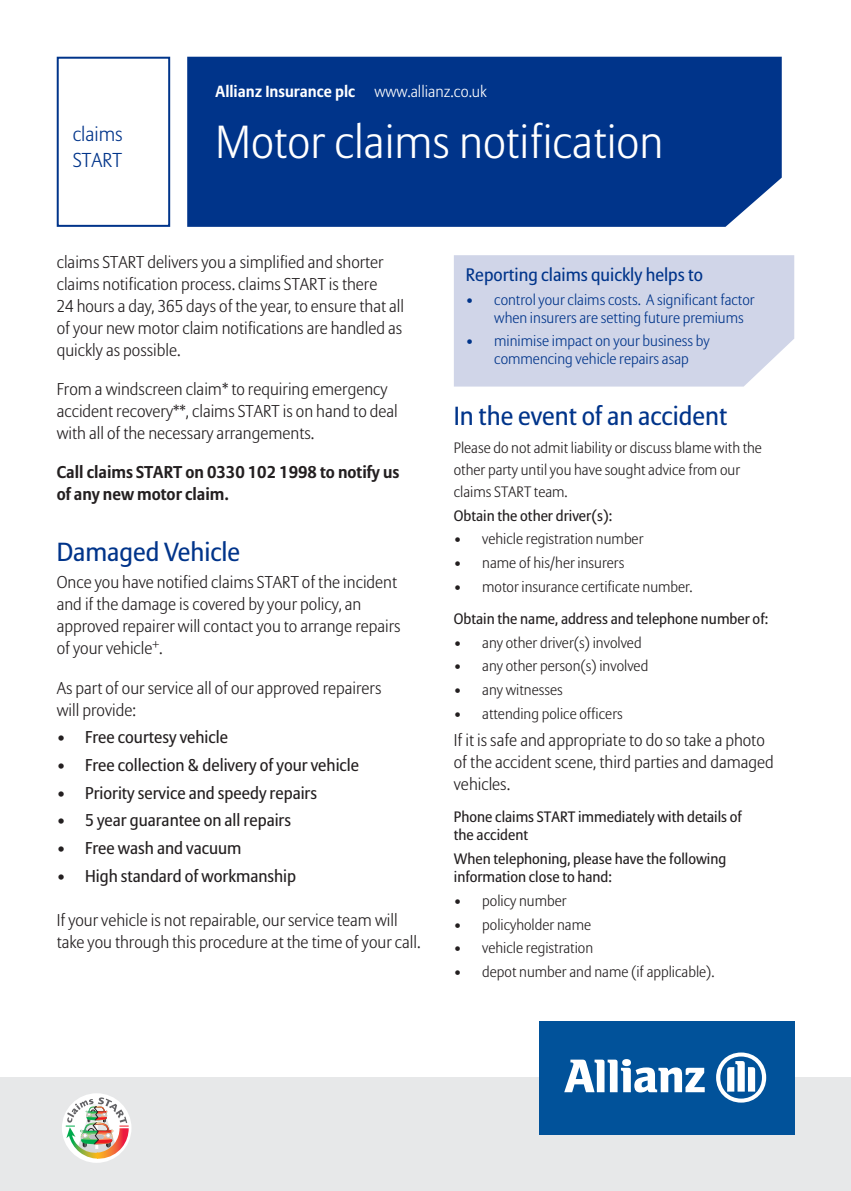
<style>
.page{position:relative;width:851px;height:1191px;background:#fff}
.page>*{position:absolute;margin:0;border:0;box-sizing:border-box;transform-origin:0 0}
.t1{font:300 46px "Allianz Sans";color:#fff}
.t2{font:26px "Allianz Sans";color:#00348a}
.t3{font:300 20px/26.4px "Allianz Sans";color:#00348a}
.t4{font:18px "Allianz Sans";color:#00348a}
.t5{font:300 17px/22px "Allianz Sans";color:#231f20}
.t6{font:17px "Allianz Sans";color:#231f20}
.t7{font:700 17px/22px "Allianz Sans";color:#231f20}
.t8{font:700 16px "Allianz Sans";color:#fff}
.t9{font:300 15px/22px "Allianz Sans";color:#231f20}
.t10{font:15px/18px "Allianz Sans";color:#231f20}
.t11{font:300 15px/18px "Allianz Sans";color:#00348a}
.s1{font-weight:300}
</style>
<div class="page">
<div style="left:0;top:1077px;width:850px;height:114px;background:#e7e8e9"></div>
<div style="left:539px;top:1020px;width:255px;height:114px;background:#01529a"></div>
<svg style="left:564px;top:1059px;width:140px;height:33px"></svg>
<svg style="left:716px;top:1052px;width:50px;height:50px"></svg>
<div style="left:187px;top:57px;width:594px;height:170px;background:#00348a"></div>
<div style="left:57px;top:57px;width:113px;height:170px;border:2px solid #00348a"></div>
<div style="left:62px;top:1093px;width:69px;height:69px;background:#fff;border-radius:50%"></div>
<img style="left:66px;top:1097px;width:63px;height:65px">
<div style="left:454px;top:255px;width:340px;height:131px;background:#d0d5e8"></div>
<p class="t3" style="left:73px;top:122px;width:52px">claims<br>START</p>
<p class="t8" style="left:215px;top:85px;width:273px">Allianz Insurance plc <span class="s1">www.allianz.co.uk</span></p>
<h1 class="t1" style="left:215px;top:123px;width:449px">Motor claims notification</h1>
<p class="t5" style="left:57px;top:253px;width:349px">claims START delivers you a simplified and shorter claims notification process. claims START is there<br>24 hours a day, 365 days of the year, to ensure that all of your new motor claim notifications are handled as quickly as possible.</p>
<p class="t5" style="left:57px;top:380px;width:342px">From a windscreen claim* to requiring emergency accident recovery**, claims START is on hand to deal with all of the necessary arrangements.</p>
<p class="t7" style="left:57px;top:463px;width:344px">Call claims START on 0330 102 1998 to notify us of any new motor claim.</p>
<h2 class="t2" style="left:57px;top:541px;width:185px">Damaged Vehicle</h2>
<p class="t5" style="left:57px;top:573px;width:345px">Once you have notified claims START of the incident and if the damage is covered by your policy, an approved repairer will contact you to arrange repairs of your vehicle<sup>+</sup>.</p>
<p class="t5" style="left:57px;top:678px;width:326px">As part of our service all of our approved repairers will provide:</p>
<p class="t6" style="left:57px;top:730px;width:173px">• Free courtesy vehicle</p>
<p class="t6" style="left:57px;top:758px;width:304px">• Free collection &amp; delivery of your vehicle</p>
<p class="t6" style="left:57px;top:785px;width:262px">• Priority service and speedy repairs</p>
<p class="t6" style="left:57px;top:813px;width:236px">• 5 year guarantee on all repairs</p>
<p class="t6" style="left:57px;top:841px;width:186px">• Free wash and vacuum</p>
<p class="t6" style="left:57px;top:868px;width:241px">• High standard of workmanship</p>
<p class="t5" style="left:57px;top:910px;width:365px">If your vehicle is not repairable, our service team will take you through this procedure at the time of your call.</p>
<p class="t4" style="left:466px;top:267px;width:238px">Reporting claims quickly helps to</p>
<p class="t11" style="left:494px;top:292px;width:262px;text-indent:-28px">• control your claims costs. A significant factor when insurers are setting future premiums</p>
<p class="t11" style="left:466px;top:333px;width:245px;text-align:center">• minimise impact on your business by commencing vehicle repairs asap</p>
<h2 class="t2" style="left:454px;top:405px;width:275px">In the event of an accident</h2>
<p class="t9" style="left:454px;top:438px;width:309px">Please do not admit liability or discuss blame with the other party until you have sought advice from our claims START team.</p>
<p class="t10" style="left:454px;top:508px;width:160px">Obtain the other driver(s):</p>
<p class="t9" style="left:454px;top:529px;width:191px">• vehicle registration number</p>
<p class="t9" style="left:454px;top:553px;width:172px">• name of his/her insurers</p>
<p class="t9" style="left:454px;top:577px;width:240px">• motor insurance certificate number.</p>
<p class="t10" style="left:454px;top:611px;width:316px">Obtain the name, address and telephone number of:</p>
<p class="t9" style="left:454px;top:632px;width:189px">• any other driver(s) involved</p>
<p class="t9" style="left:454px;top:656px;width:196px">• any other person(s) involved</p>
<p class="t9" style="left:454px;top:680px;width:110px">• any witnesses</p>
<p class="t9" style="left:454px;top:703px;width:170px">• attending police officers</p>
<p class="t5" style="left:454px;top:731px;width:321px">If it is safe and appropriate to do so take a photo of the accident scene, third parties and damaged vehicles.</p>
<p class="t10" style="left:454px;top:809px;width:289px">Phone claims START immediately with details of the accident</p>
<p class="t10" style="left:454px;top:851px;width:274px">When telephoning, please have the following information close to hand:</p>
<p class="t9" style="left:454px;top:891px;width:114px">• policy number</p>
<p class="t9" style="left:454px;top:914px;width:139px">• policyholder name</p>
<p class="t9" style="left:454px;top:938px;width:141px">• vehicle registration</p>
<p class="t9" style="left:454px;top:962px;width:262px">• depot number and name (if applicable).</p>
</div>
